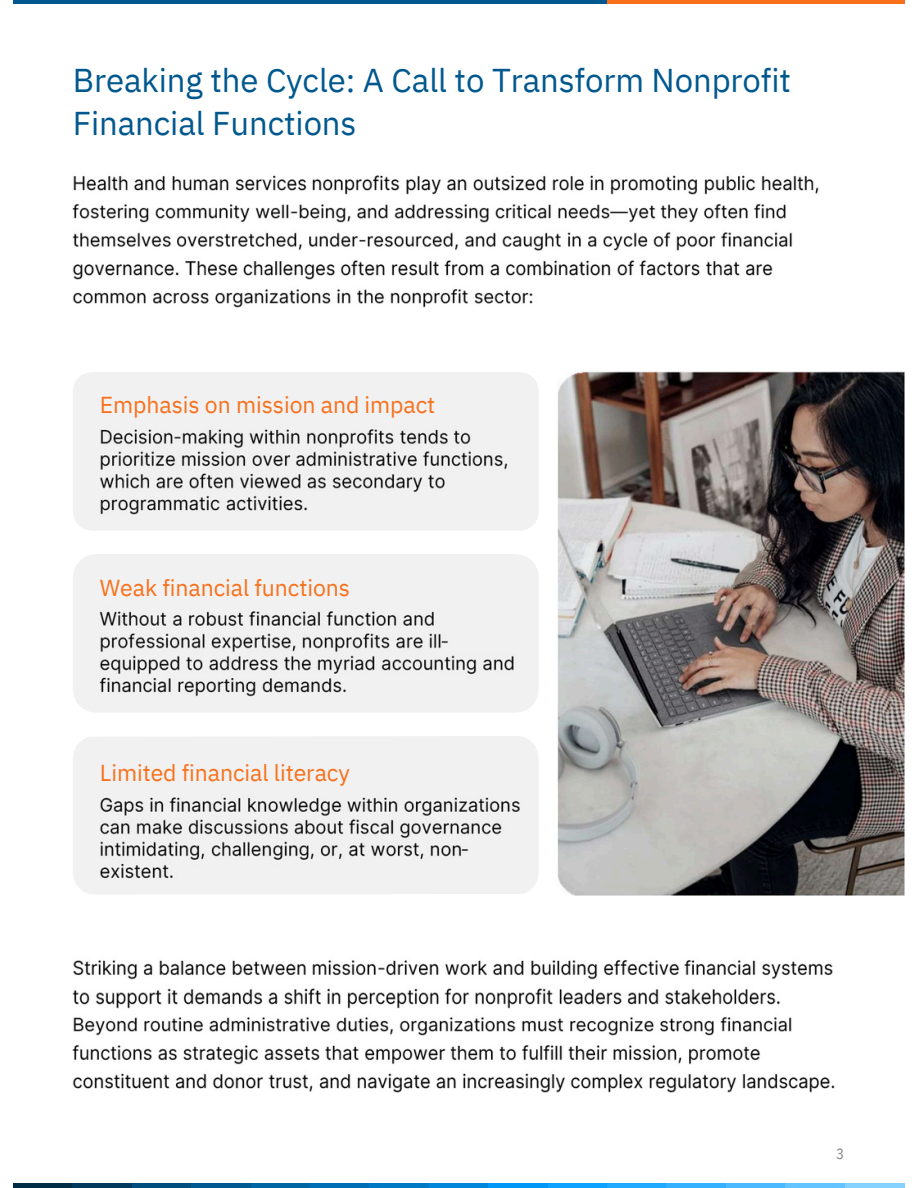
<style>
.page{position:relative;width:918px;height:1188px;background:#fff}
.page>*{position:absolute;margin:0;border:0;box-sizing:border-box;transform-origin:0 0}
.t1{font:33px/42.8px "IBM Plex Sans";letter-spacing:-.005em;color:#00588e}
.t2{font:23.1px "IBM Plex Sans";letter-spacing:-.005em;color:#f8701c}
.t3{font:15px "IBM Plex Sans Cond";color:#888}
</style>
<div class="page">
<hr style="left:14px;top:0;width:594px;height:3px;background:#00588e">
<hr style="left:608px;top:0;width:296px;height:3px;background:#f8701c">
<img style="left:73px;top:175px;width:746px;height:19px">
<img style="left:73px;top:204px;width:713px;height:19px">
<img style="left:73px;top:232px;width:720px;height:19px">
<img style="left:73px;top:260px;width:700px;height:19px">
<img style="left:73px;top:289px;width:460px;height:19px">
<div style="left:73px;top:372px;width:465px;height:158px;background:#f1f1f1"></div>
<img style="left:100px;top:426px;width:420px;height:89px">
<div style="left:73px;top:554px;width:465px;height:158px;background:#f1f1f1"></div>
<div style="left:73px;top:736px;width:465px;height:158px;background:#f1f1f1"></div>
<img style="left:100px;top:608px;width:427px;height:89px">
<img style="left:100px;top:793px;width:434px;height:89px">
<img style="left:73px;top:960px;width:760px;height:19px">
<img style="left:73px;top:988px;width:707px;height:20px">
<img style="left:73px;top:1017px;width:719px;height:19px">
<img style="left:73px;top:1045px;width:688px;height:19px">
<img style="left:73px;top:1073px;width:762px;height:19px">
<img style="left:557px;top:372px;width:348px;height:524px">
<div style="left:13px;top:1183px;width:60px;height:5px;background:#002c46"></div>
<div style="left:73px;top:1183px;width:59px;height:5px;background:#00395c"></div>
<div style="left:132px;top:1183px;width:60px;height:5px;background:#004e7d"></div>
<div style="left:192px;top:1183px;width:59px;height:5px;background:#005a92"></div>
<div style="left:251px;top:1183px;width:59px;height:5px;background:#0066a3"></div>
<div style="left:310px;top:1183px;width:60px;height:5px;background:#006eb4"></div>
<div style="left:370px;top:1183px;width:59px;height:5px;background:#0079c4"></div>
<div style="left:429px;top:1183px;width:60px;height:5px;background:#0086da"></div>
<div style="left:489px;top:1183px;width:59px;height:5px;background:#0097f6"></div>
<div style="left:548px;top:1183px;width:59px;height:5px;background:#0da2ff"></div>
<div style="left:607px;top:1183px;width:60px;height:5px;background:#20aaff"></div>
<div style="left:667px;top:1183px;width:59px;height:5px;background:#33b0ff"></div>
<div style="left:726px;top:1183px;width:60px;height:5px;background:#4ab9ff"></div>
<div style="left:786px;top:1183px;width:59px;height:5px;background:#64c4ff"></div>
<div style="left:845px;top:1183px;width:59px;height:5px;background:#85d1ff"></div>
<p class="t1" style="left:73px;top:58px;width:720px">Breaking the Cycle: A Call to Transform Nonprofit<br>Financial Functions</p>
<p class="t2" style="left:100px;top:390px;width:337px">Emphasis on mission and impact</p>
<p class="t2" style="left:100px;top:572px;width:252px">Weak financial functions</p>
<p class="t2" style="left:100px;top:758px;width:251px">Limited financial literacy</p>
<p class="t3" style="left:836px;top:1143px;width:10px">3</p>
</div>
